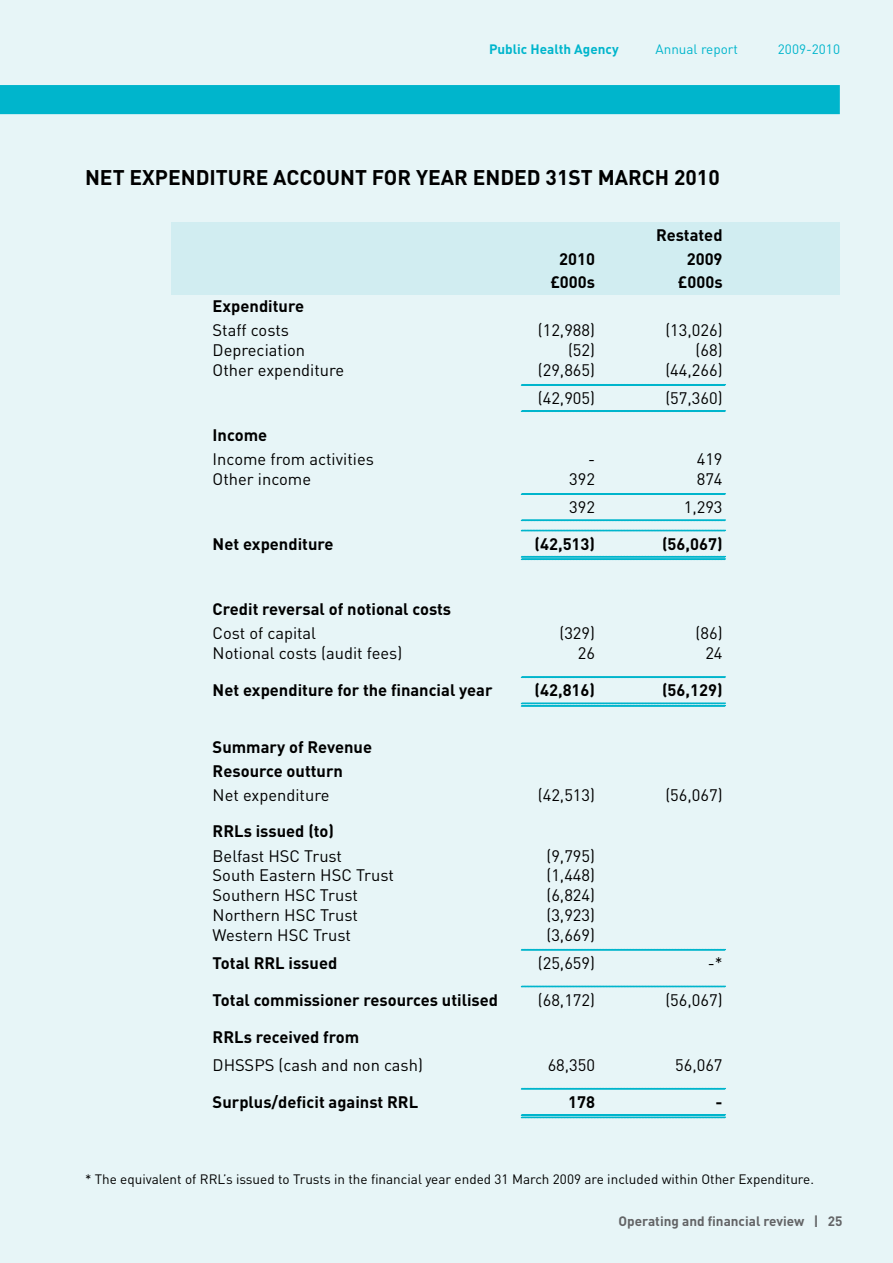
<style>
.page{position:relative;width:893px;height:1263px;background:#e7f5f7}
.page>*{position:absolute;margin:0;border:0;box-sizing:border-box;transform-origin:0 0}
.t1{font:700 21px "DIN";color:#000}
.t2{font:16.5px "DIN";color:#000}
.t3{font:700 16.5px/24px "DIN";color:#000}
.t4{font:13.5px "DIN";color:#000}
.t5{font:700 13.5px "DIN";color:#636466}
.t6{font:13.5px "DIN";color:#00b5cc}
.t7{font:700 13.5px "DIN";color:#00b5cc}
</style>
<div class="page">
<div style="left:171px;top:222px;width:669px;height:73px;background:#d1edf1"></div>
<div style="left:0;top:85px;width:840px;height:29px;background:#00b5cc"></div>
<svg style="left:521px;top:384px;width:205px;height:2px"></svg>
<svg style="left:521px;top:493px;width:205px;height:2px"></svg>
<svg style="left:521px;top:676px;width:205px;height:2px"></svg>
<svg style="left:521px;top:529px;width:205px;height:3px"></svg>
<svg style="left:521px;top:1088px;width:205px;height:2px"></svg>
<svg style="left:521px;top:949px;width:205px;height:2px"></svg>
<svg style="left:521px;top:410px;width:205px;height:2px"></svg>
<svg style="left:521px;top:519px;width:205px;height:2px"></svg>
<svg style="left:521px;top:702px;width:205px;height:5px"></svg>
<svg style="left:521px;top:556px;width:205px;height:4px"></svg>
<svg style="left:521px;top:1114px;width:205px;height:4px"></svg>
<svg style="left:521px;top:985px;width:205px;height:2px"></svg>
<p class="t7" style="left:489px;top:40px;width:131px">Public Health Agency</p>
<p class="t6" style="left:655px;top:40px;width:84px">Annual report</p>
<p class="t6" style="left:778px;top:40px;width:64px">2009-2010</p>
<p class="t1" style="left:85px;top:163px;width:636px">NET EXPENDITURE ACCOUNT FOR YEAR ENDED 31ST MARCH 2010</p>
<p class="t3" style="left:656px;top:222px;width:68px">Restated</p>
<p class="t3" style="left:559px;top:246px;width:37px">2010</p>
<p class="t3" style="left:687px;top:246px;width:37px">2009</p>
<p class="t3" style="left:550px;top:270px;width:46px">£000s</p>
<p class="t3" style="left:678px;top:270px;width:46px">£000s</p>
<p class="t3" style="left:213px;top:294px;width:93px">Expenditure</p>
<p class="t2" style="left:213px;top:320px;width:78px">Staff costs</p>
<p class="t2" style="left:538px;top:320px;width:59px">(12,988)</p>
<p class="t2" style="left:665px;top:320px;width:59px">(13,026)</p>
<p class="t2" style="left:213px;top:340px;width:94px">Depreciation</p>
<p class="t2" style="left:568px;top:340px;width:29px">(52)</p>
<p class="t2" style="left:695px;top:340px;width:29px">(68)</p>
<p class="t2" style="left:213px;top:360px;width:133px">Other expenditure</p>
<p class="t2" style="left:538px;top:360px;width:59px">(29,865)</p>
<p class="t2" style="left:665px;top:360px;width:59px">(44,266)</p>
<p class="t2" style="left:538px;top:388px;width:59px">(42,905)</p>
<p class="t2" style="left:665px;top:388px;width:59px">(57,360)</p>
<p class="t3" style="left:213px;top:422px;width:56px">Income</p>
<p class="t2" style="left:213px;top:449px;width:163px">Income from activities</p>
<p class="t2" style="left:588px;top:449px;width:9px">-</p>
<p class="t2" style="left:697px;top:449px;width:27px">419</p>
<p class="t2" style="left:213px;top:469px;width:100px">Other income</p>
<p class="t2" style="left:569px;top:469px;width:27px">392</p>
<p class="t2" style="left:697px;top:469px;width:27px">874</p>
<p class="t2" style="left:569px;top:497px;width:27px">392</p>
<p class="t2" style="left:684px;top:497px;width:40px">1,293</p>
<p class="t3" style="left:213px;top:531px;width:122px">Net expenditure</p>
<p class="t3" style="left:535px;top:531px;width:62px">(42,513)</p>
<p class="t3" style="left:662px;top:531px;width:62px">(56,067)</p>
<p class="t3" style="left:213px;top:596px;width:240px">Credit reversal of notional costs</p>
<p class="t2" style="left:213px;top:623px;width:105px">Cost of capital</p>
<p class="t2" style="left:559px;top:623px;width:37px">(329)</p>
<p class="t2" style="left:695px;top:623px;width:29px">(86)</p>
<p class="t2" style="left:213px;top:643px;width:191px">Notional costs (audit fees)</p>
<p class="t2" style="left:578px;top:643px;width:19px">26</p>
<p class="t2" style="left:705px;top:643px;width:19px">24</p>
<p class="t3" style="left:213px;top:677px;width:281px">Net expenditure for the financial year</p>
<p class="t3" style="left:535px;top:677px;width:62px">(42,816)</p>
<p class="t3" style="left:662px;top:677px;width:62px">(56,129)</p>
<p class="t3" style="left:213px;top:734px;width:161px">Summary of Revenue<br>Resource outturn</p>
<p class="t2" style="left:213px;top:784px;width:118px">Net expenditure</p>
<p class="t2" style="left:538px;top:784px;width:59px">(42,513)</p>
<p class="t2" style="left:665px;top:784px;width:59px">(56,067)</p>
<p class="t3" style="left:213px;top:819px;width:123px">RRLs issued (to)</p>
<p class="t2" style="left:213px;top:845px;width:131px">Belfast HSC Trust</p>
<p class="t2" style="left:546px;top:845px;width:50px">(9,795)</p>
<p class="t2" style="left:213px;top:865px;width:183px">South Eastern HSC Trust</p>
<p class="t2" style="left:546px;top:865px;width:50px">(1,448)</p>
<p class="t2" style="left:213px;top:885px;width:147px">Southern HSC Trust</p>
<p class="t2" style="left:546px;top:885px;width:50px">(6,824)</p>
<p class="t2" style="left:213px;top:905px;width:147px">Northern HSC Trust</p>
<p class="t2" style="left:546px;top:905px;width:50px">(3,923)</p>
<p class="t2" style="left:213px;top:924px;width:140px">Western HSC Trust</p>
<p class="t2" style="left:546px;top:924px;width:50px">(3,669)</p>
<p class="t3" style="left:213px;top:950px;width:126px">Total RRL issued</p>
<p class="t2" style="left:538px;top:953px;width:59px">(25,659)</p>
<p class="t2" style="left:708px;top:953px;width:16px">-*</p>
<p class="t3" style="left:213px;top:987px;width:287px">Total commissioner resources utilised</p>
<p class="t2" style="left:538px;top:989px;width:59px">(68,172)</p>
<p class="t2" style="left:665px;top:989px;width:59px">(56,067)</p>
<p class="t3" style="left:213px;top:1024px;width:148px">RRLs received from</p>
<p class="t2" style="left:213px;top:1055px;width:212px">DHSSPS (cash and non cash)</p>
<p class="t2" style="left:548px;top:1055px;width:49px">68,350</p>
<p class="t2" style="left:675px;top:1055px;width:49px">56,067</p>
<p class="t3" style="left:213px;top:1089px;width:207px">Surplus/deficit against RRL</p>
<p class="t3" style="left:568px;top:1089px;width:28px">178</p>
<p class="t3" style="left:716px;top:1089px;width:9px">-</p>
<p class="t4" style="left:85px;top:1170px;width:730px">* The equivalent of RRL’s issued to Trusts in the financial year ended 31 March 2009 are included within Other Expenditure.</p>
<p class="t5" style="left:618px;top:1213px;width:226px">Operating and financial review | 25</p>
</div>
